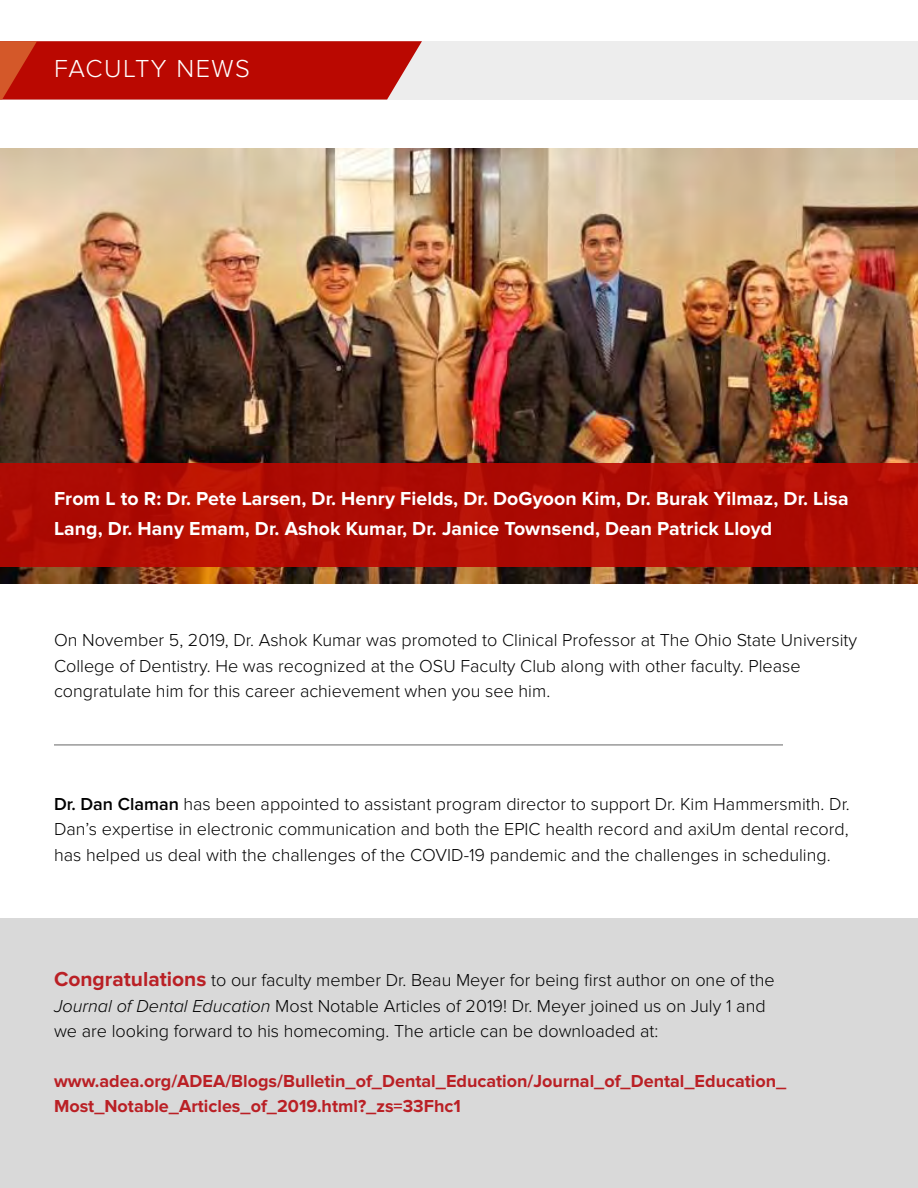
<style>
.page{position:relative;width:918px;height:1188px;background:#fff}
.page>*{position:absolute;margin:0;border:0;box-sizing:border-box;transform-origin:0 0}
.t1{font:300 25.5px "Proxima Nova";letter-spacing:.06em;color:#fff}
.t2{font:700 19.5px/30px "Proxima Nova";letter-spacing:.005em;color:#fff}
.t3{font:300 18px/25.5px "Proxima Nova";color:#000}
.t4{font:700 18px/25.5px "Proxima Nova";color:#ba2025}
.s1{font-weight:600}
.s2{font-weight:700;font-size:21px;color:#ba2025}
.s3{font-style:italic}
</style>
<div class="page">
<img style="left:0;top:149px;width:918px;height:434px">
<div style="left:0;top:41px;width:918px;height:59px;background:#ededed"></div>
<svg style="left:0;top:41px;width:422px;height:59px;background:#bd170e"></svg>
<svg style="left:0;top:463px;width:918px;height:103px;background:#af0c03"></svg>
<div style="left:0;top:918px;width:918px;height:270px;background:#d9d9d9"></div>
<hr style="left:54px;top:745px;width:729px;height:1px;background:#666767">
<h1 class="t1" style="left:54px;top:54px;width:198px">FACULTY NEWS</h1>
<p class="t2" style="left:54px;top:484px;width:796px">From L to R: Dr. Pete Larsen, Dr. Henry Fields, Dr. DoGyoon Kim, Dr. Burak Yilmaz, Dr. Lisa<br>Lang, Dr. Hany Emam, Dr. Ashok Kumar, Dr. Janice Townsend, Dean Patrick Lloyd</p>
<p class="t3" style="left:54px;top:628px;width:805px">On November 5, 2019, Dr. Ashok Kumar was promoted to Clinical Professor at The Ohio State University<br>College of Dentistry. He was recognized at the OSU Faculty Club along with other faculty. Please congratulate him for this career achievement when you see him.</p>
<p class="t3" style="left:54px;top:791px;width:797px;text-align:justify"><span class="s1">Dr. Dan Claman</span> has been appointed to assistant program director to support Dr. Kim Hammersmith. Dr.<br>Dan’s expertise in electronic communication and both the EPIC health record and axiUm dental record, has helped us deal with the challenges of the COVID-19 pandemic and the challenges in scheduling.</p>
<p class="t3" style="left:54px;top:968px;width:722px"><span class="s2">Congratulations</span> to our faculty member Dr. Beau Meyer for being first author on one of the<br><span class="s3">Journal of Dental Education</span> Most Notable Articles of 2019! Dr. Meyer joined us on July 1 and we are looking forward to his homecoming. The article can be downloaded at:</p>
<p class="t4" style="left:54px;top:1068px;width:734px">www.adea.org/ADEA/Blogs/Bulletin_of_Dental_Education/Journal_of_Dental_Education_<br>Most_Notable_Articles_of_2019.html?_zs=33Fhc1</p>
</div>
